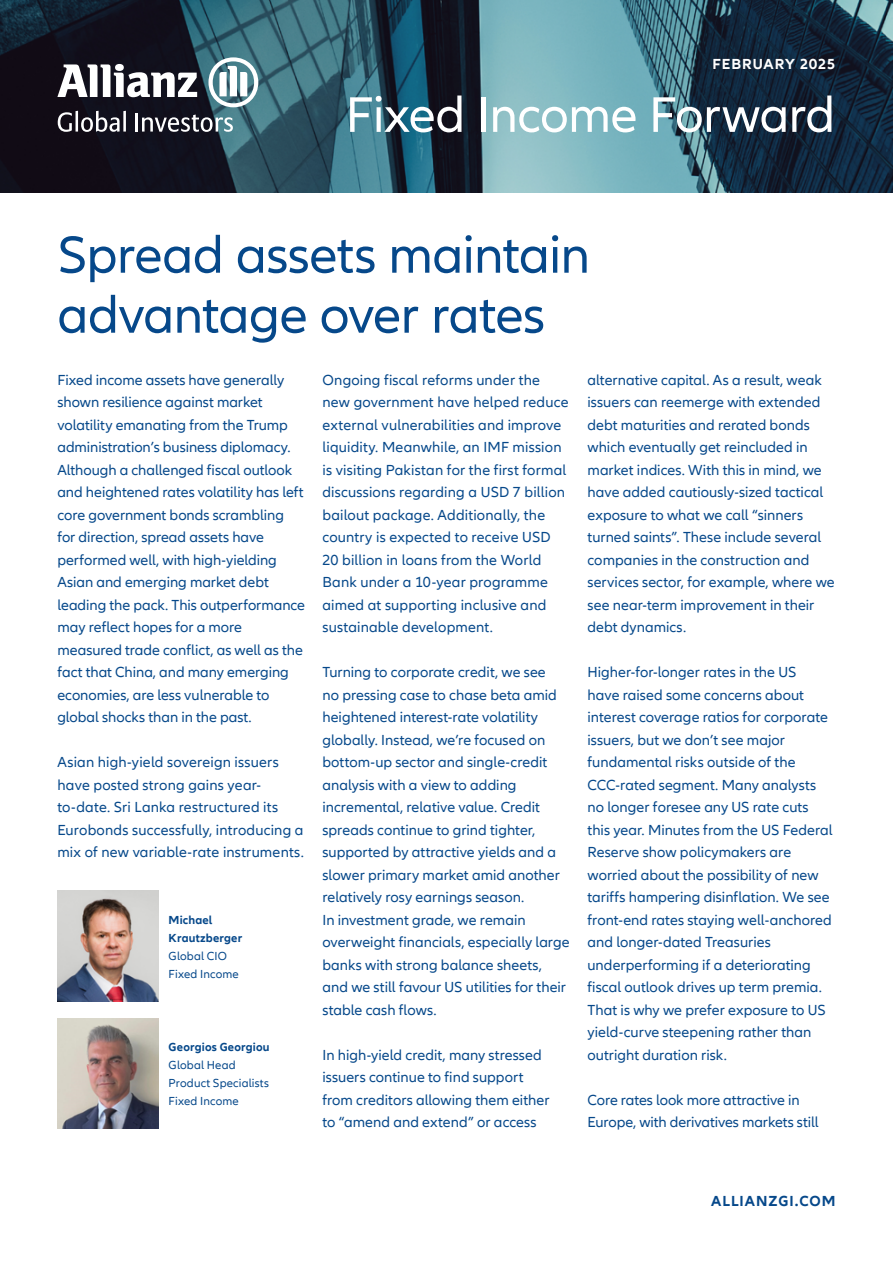
<style>
.page{position:relative;width:893px;height:1263px;background:#fff}
.page>*{position:absolute;margin:0;border:0;box-sizing:border-box;transform-origin:0 0}
.h1__Title{font:54px/60px "Allianz Neo";letter-spacing:-.015em;color:#06488a}
.h1__Title-2{font:51.75px "Allianz Neo";letter-spacing:-.01em;color:#fff}
.p__Copy{font:15px/22.5px "Allianz Neo";letter-spacing:.005em;color:#06488a}
.t1{font:700 15px "Allianz Neo";letter-spacing:.065em;color:#06488a}
.p__Top_line{font:700 15px "Allianz Neo";letter-spacing:.06em;color:#fff}
.p__Copy__small{font:12px/18px "Allianz Neo";letter-spacing:.015em;color:#06488a}
.p__Copy__small-2{font:700 12px/18px "Allianz Neo";letter-spacing:.015em;color:#06488a}
</style>
<div class="page">
<img style="left:0;top:0;width:893px;height:192px">
<img style="left:57px;top:1018px;width:101px;height:111px">
<img style="left:57px;top:891px;width:101px;height:110px">
<svg style="left:57px;top:64px;width:140px;height:33px"></svg>
<svg style="left:208px;top:57px;width:50px;height:50px"></svg>
<svg style="left:58px;top:112px;width:14px;height:20px"></svg>
<hr style="left:76px;top:111px;width:2px;height:21px;background:#fff">
<svg style="left:81px;top:111px;width:39px;height:21px"></svg>
<hr style="left:123px;top:111px;width:3px;height:21px;background:#fff">
<hr style="left:135px;top:113px;width:3px;height:19px;background:#fff">
<svg style="left:142px;top:115px;width:91px;height:17px"></svg>
<p class="p__Top_line" style="left:712px;top:55px;width:124px">FEBRUARY 2025</p>
<h1 class="h1__Title-2" style="left:346px;top:85px;width:491px">Fixed Income Forward</h1>
<h1 class="h1__Title" style="left:57px;top:226px;width:534px">Spread assets maintain advantage over rates</h1>
<p class="p__Copy" style="left:57px;top:369px;width:249px">Fixed income assets have generally shown resilience against market volatility emanating from the Trump administration’s business diplomacy.<br>Although a challenged fiscal outlook and heightened rates volatility has left core government bonds scrambling for direction, spread assets have performed well, with high-yielding Asian and emerging market debt leading the pack. This outperformance may reflect hopes for a more measured trade conflict, as well as the fact that China, and many emerging economies, are less vulnerable to global shocks than in the past.</p>
<p class="p__Copy" style="left:57px;top:751px;width:248px">Asian high-yield sovereign issuers have posted strong gains year&shy;to-date. Sri Lanka restructured its Eurobonds successfully, introducing a mix of new variable-rate instruments.</p>
<p class="p__Copy__small-2" style="left:169px;top:911px;width:75px">Michael<br>Krautzberger</p>
<p class="p__Copy__small" style="left:169px;top:947px;width:72px">Global CIO<br>Fixed Income</p>
<p class="p__Copy__small-2" style="left:169px;top:1038px;width:102px">Georgios Georgiou</p>
<p class="p__Copy__small" style="left:169px;top:1056px;width:102px">Global Head<br>Product Specialists<br>Fixed Income</p>
<p class="p__Copy" style="left:322px;top:369px;width:248px">Ongoing fiscal reforms under the new government have helped reduce external vulnerabilities and improve liquidity. Meanwhile, an IMF mission is visiting Pakistan for the first formal discussions regarding a USD 7 billion bailout package. Additionally, the country is expected to receive USD 20 billion in loans from the World Bank under a 10-year programme aimed at supporting inclusive and sustainable development.</p>
<p class="p__Copy" style="left:322px;top:661px;width:249px">Turning to corporate credit, we see<br>no pressing case to chase beta amid heightened interest-rate volatility globally. Instead, we’re focused on bottom-up sector and single-credit analysis with a view to adding incremental, relative value. Credit spreads continue to grind tighter, supported by attractive yields and a slower primary market amid another relatively rosy earnings season.<br>In investment grade, we remain overweight financials, especially large banks with strong balance sheets, and we still favour US utilities for their stable cash flows.</p>
<p class="p__Copy" style="left:322px;top:1044px;width:229px">In high-yield credit, many stressed issuers continue to find support from creditors allowing them either to “amend and extend” or access</p>
<p class="p__Copy" style="left:587px;top:369px;width:249px">alternative capital. As a result, weak issuers can reemerge with extended debt maturities and rerated bonds which eventually get reincluded in market indices. With this in mind, we have added cautiously-sized tactical exposure to what we call “sinners turned saints”. These include several companies in the construction and services sector, for example, where we see near-term improvement in their debt dynamics.</p>
<p class="p__Copy" style="left:587px;top:661px;width:247px">Higher-for-longer rates in the US<br>have raised some concerns about interest coverage ratios for corporate issuers, but we don’t see major fundamental risks outside of the CCC-rated segment. Many analysts no longer foresee any US rate cuts this year. Minutes from the US Federal Reserve show policymakers are worried about the possibility of new tariffs hampering disinflation. We see front-end rates staying well-anchored and longer-dated Treasuries underperforming if a deteriorating fiscal outlook drives up term premia.<br>That is why we prefer exposure to US yield-curve steepening rather than outright duration risk.</p>
<p class="p__Copy" style="left:587px;top:1089px;width:233px">Core rates look more attractive in<br>Europe, with derivatives markets still</p>
<p class="t1" style="left:711px;top:1192px;width:126px">ALLIANZGI.COM</p>
</div>
